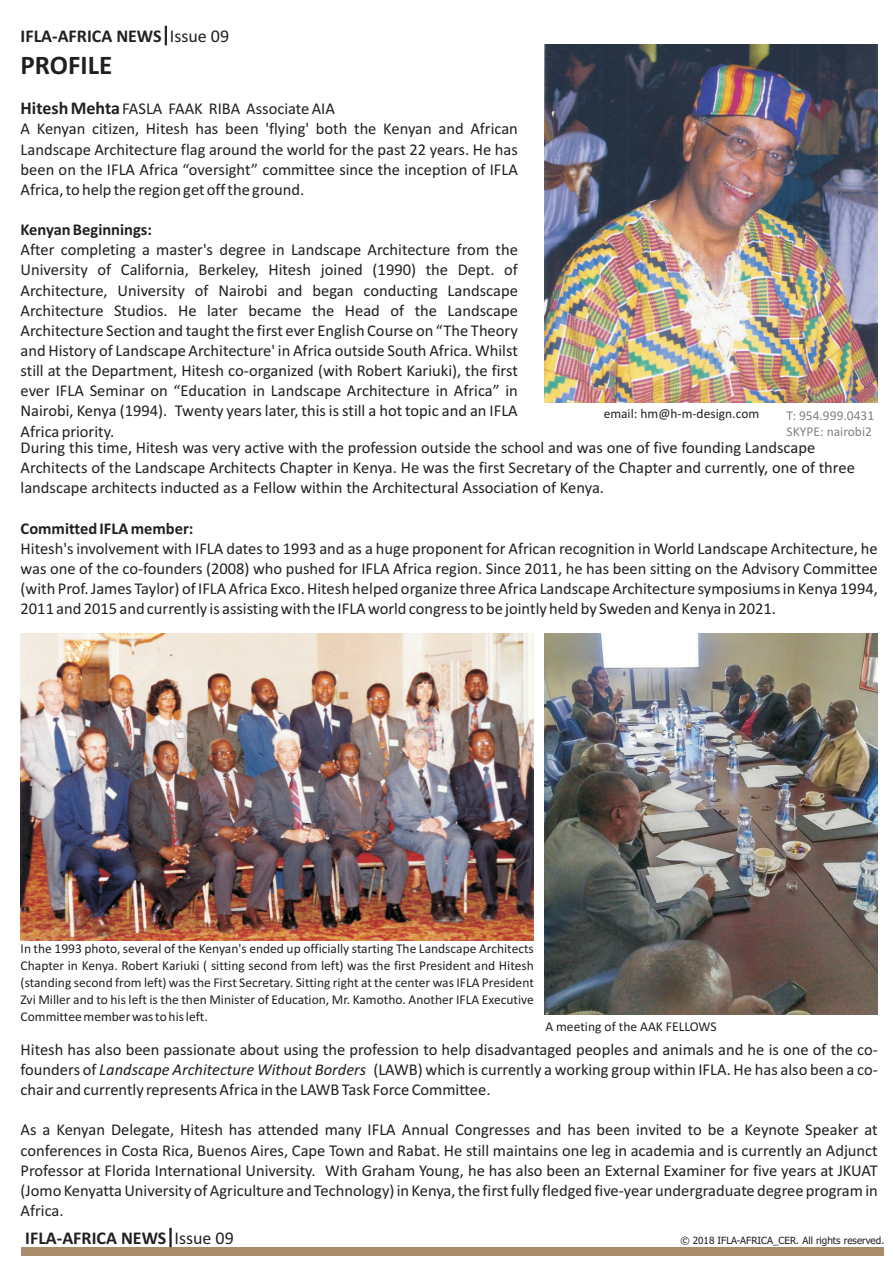
<style>
.page{position:relative;width:893px;height:1263px;background:#fff}
.page>*{position:absolute;margin:0;border:0;box-sizing:border-box;transform-origin:0 0}
.t1{font:700 27px "Calibri";color:#231f20}
.t2{font:700 18px "Calibri";color:#231f20}
.t3{font:16.5px/20.1px "Calibri";color:#231f20;text-align:justify}
.t4{font:700 16.5px "Calibri";color:#231f20}
.t5{font:13.5px/17px "Calibri";color:#231f20;text-align:justify}
.t6{font:13.5px/16.5px "Calibri";color:#808285}
.t7{font:9.9px "Tahoma";color:#231f20}
.s1{font-weight:400}
.s2{font-weight:700;font-size:18px}
.s3{font-style:italic}
</style>
<div class="page">
<svg style="left:170px;top:1228px;width:1px;height:19px"></svg>
<div style="left:21px;top:1247px;width:862px;height:9px;background:#a78b6b"></div>
<svg style="left:165px;top:26px;width:2px;height:19px"></svg>
<img style="left:544px;top:45px;width:334px;height:358px">
<img style="left:21px;top:634px;width:513px;height:306px">
<img style="left:544px;top:634px;width:334px;height:380px">
<p class="t2" style="left:21px;top:29px;width:210px">IFLA-AFRICA NEWS <span class="s1">Issue 09</span></p>
<h1 class="t1" style="left:21px;top:53px;width:93px">PROFILE</h1>
<p class="t3" style="left:21px;top:100px;width:499px;text-align:left"><span class="s2">Hitesh Mehta</span> FASLA FAAK RIBA Associate AIA<br>A Kenyan citizen, Hitesh has been 'flying' both the Kenyan and African Landscape Architecture flag around the world for the past 22 years. He has been on the IFLA Africa “oversight” committee since the inception of IFLA Africa, to help the region get off the ground.</p>
<p class="t4" style="left:21px;top:223px;width:133px">Kenyan Beginnings:</p>
<p class="t3" style="left:21px;top:241px;width:499px">After completing a master's degree in Landscape Architecture from the University of California, Berkeley, Hitesh joined (1990) the Dept. of Architecture, University of Nairobi and began conducting Landscape Architecture Studios. He later became the Head of the Landscape Architecture Section and taught the first ever English Course on “The Theory and History of Landscape Architecture' in Africa outside South Africa. Whilst still at the Department, Hitesh co-organized (with Robert Kariuki), the first ever IFLA Seminar on “Education in Landscape Architecture in Africa” in Nairobi, Kenya (1994). Twenty years later, this is still a hot topic and an IFLA Africa priority.</p>
<p class="t5" style="left:604px;top:406px;width:157px">email: hm@h-m-design.com</p>
<p class="t6" style="left:787px;top:408px;width:89px">T: 954.999.0431<br>SKYPE: nairobi2</p>
<p class="t3" style="left:21px;top:439px;width:836px;text-align:left">During this time, Hitesh was very active with the profession outside the school and was one of five founding Landscape<br>Architects of the Landscape Architects Chapter in Kenya. He was the first Secretary of the Chapter and currently, one of three landscape architects inducted as a Fellow within the Architectural Association of Kenya.</p>
<p class="t4" style="left:21px;top:521px;width:174px">Committed IFLA member:</p>
<p class="t3" style="left:21px;top:540px;width:859px">Hitesh's involvement with IFLA dates to 1993 and as a huge proponent for African recognition in World Landscape Architecture, he was one of the co-founders (2008) who pushed for IFLA Africa region. Since 2011, he has been sitting on the Advisory Committee (with Prof. James Taylor) of IFLA Africa Exco. Hitesh helped organize three Africa Landscape Architecture symposiums in Kenya 1994, 2011 and 2015 and currently is assisting with the IFLA world congress to be jointly held by Sweden and Kenya in 2021.</p>
<p class="t5" style="left:21px;top:941px;width:515px">In the 1993 photo, several of the Kenyan's ended up officially starting The Landscape Architects Chapter in Kenya. Robert Kariuki ( sitting second from left) was the first President and Hitesh (standing second from left) was the First Secretary. Sitting right at the center was IFLA President Zvi Miller and to his left is the then Minister of Education, Mr. Kamotho. Another IFLA Executive Committee member was to his left.</p>
<p class="t5" style="left:545px;top:1019px;width:173px">A meeting of the AAK FELLOWS</p>
<p class="t3" style="left:21px;top:1040px;width:859px">Hitesh has also been passionate about using the profession to help disadvantaged peoples and animals and he is one of the co&shy;founders of <span class="s3">Landscape Architecture Without Borders</span> (LAWB) which is currently a working group within IFLA. He has also been a co&shy;chair and currently represents Africa in the LAWB Task Force Committee.</p>
<p class="t3" style="left:21px;top:1121px;width:859px">As a Kenyan Delegate, Hitesh has attended many IFLA Annual Congresses and has been invited to be a Keynote Speaker at conferences in Costa Rica, Buenos Aires, Cape Town and Rabat. He still maintains one leg in academia and is currently an Adjunct Professor at Florida International University. With Graham Young, he has also been an External Examiner for five years at JKUAT (Jomo Kenyatta University of Agriculture and Technology) in Kenya, the first fully fledged five-year undergraduate degree program in Africa.</p>
<p class="t2" style="left:25px;top:1231px;width:210px">IFLA-AFRICA NEWS <span class="s1">Issue 09</span></p>
<p class="t7" style="left:680px;top:1237px;width:205px">© 2018 IFLA-AFRICA_CER. All rights reserved.</p>
</div>
